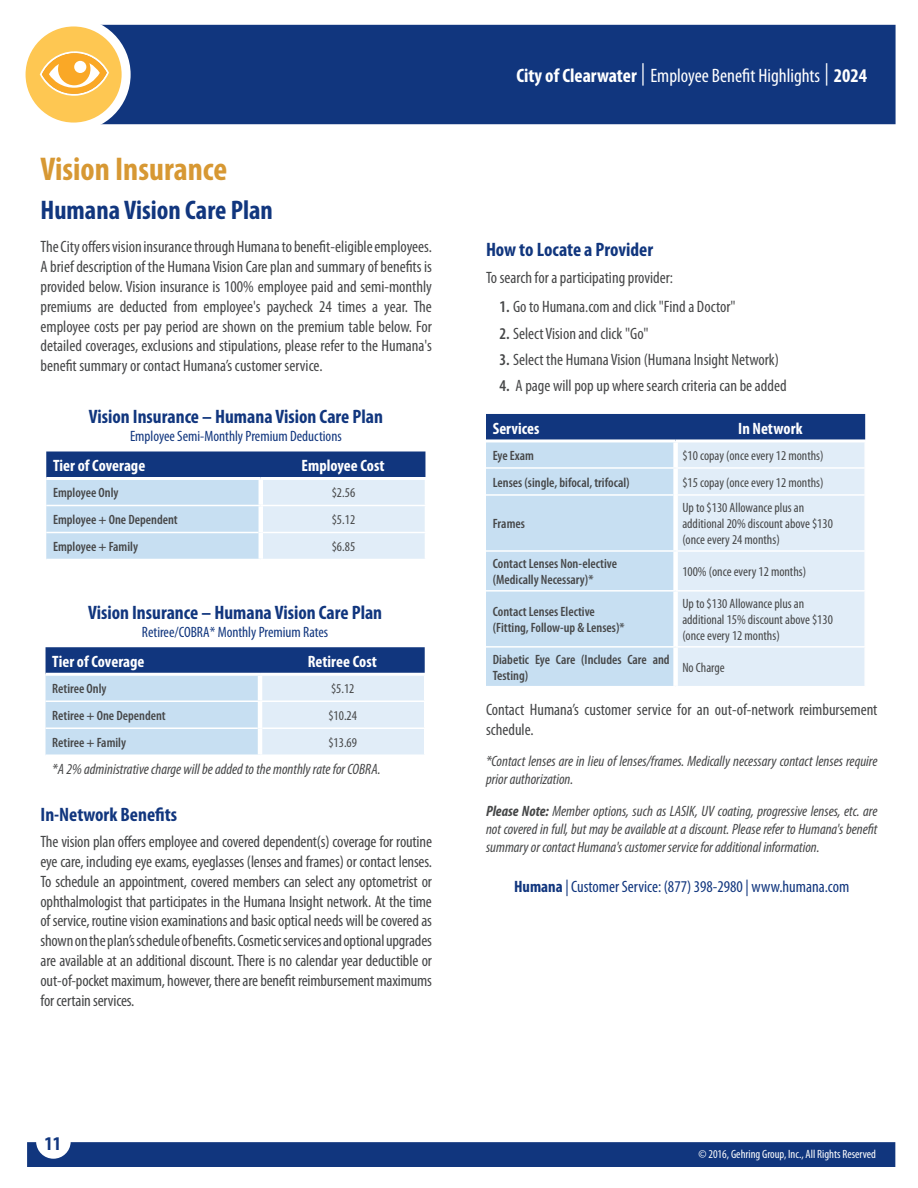
<style>
.page{position:relative;width:918px;height:1188px;background:#fff}
.page>*{position:absolute;margin:0;border:0;box-sizing:border-box;transform-origin:0 0}
.TOC_-_Insurance_Type_-_Header_V2{font:700 condensed 33px "Myriad Pro";color:#d79833}
.Body_-_Plan_Name{font:700 condensed 27px "Myriad Pro";color:#11367e}
.Rate_Table_-_Header{font:700 condensed 19.5px "Myriad Pro";color:#11367e}
.t1{font:condensed 19.5px "Myriad Pro";color:#fff}
.Body_-_Sub_Header{font:700 condensed 19.5px "Myriad Pro";color:#11367e}
.Body_-_Main{font:condensed 16.5px/19.8px "Myriad Pro";color:#464748;text-align:justify}
.Body_-_Intro{font:condensed 16.5px/19.8px "Myriad Pro";color:#464748;text-align:justify}
.Rate_Table_-_Interior_Header{font:700 condensed 16.5px "Myriad Pro";letter-spacing:.005em;color:#fff}
.Body_-_Carrier_Info{font:condensed 16.5px "Myriad Pro";color:#11367e}
.Body_-_Please_Note{font:italic condensed 15px/18px "Myriad Pro";color:#464748}
.Rate_Table_-_Sub_Heading{font:condensed 15px "Myriad Pro";color:#11367e}
.Table_2_-_Sub_Sub_Category{font:600 condensed 13.5px/16.2px "Myriad Pro";color:#464748}
.Table_2_-_Numbers{font:condensed 13.5px/16.2px "Myriad Pro";color:#464748}
.t2{font:condensed 12px "Myriad Pro";color:#fff}
.s1{font-weight:700}
.s2{font-size:22.35px}
.s3{font-weight:600}
</style>
<div class="page">
<div style="left:27px;top:1142px;width:868px;height:25px;background:#11367e"></div>
<div style="left:104px;top:25px;width:792px;height:99px;background:#11367e"></div>
<svg style="left:21px;top:22px;width:105px;height:105px;fill:#fec752"></svg>
<div style="left:17px;top:17px;width:114px;height:115px;border:9px solid #fff;border-radius:50%"></div>
<svg style="left:38px;top:49px;width:73px;height:49px"></svg>
<svg style="left:46px;top:452px;width:380px;height:107px;background:#a5bbd8"></svg>
<hr style="left:46px;top:477px;width:215px;height:3px;background:#fff">
<hr style="left:261px;top:477px;width:165px;height:3px;background:#fff">
<hr style="left:46px;top:505px;width:215px;height:1px;background:#fff">
<svg style="left:46px;top:647px;width:379px;height:107px;background:#a4bad7"></svg>
<hr style="left:46px;top:673px;width:214px;height:3px;background:#fff">
<hr style="left:260px;top:673px;width:165px;height:3px;background:#fff">
<hr style="left:46px;top:700px;width:214px;height:2px;background:#fff">
<div style="left:486px;top:414px;width:379px;height:25px;background:#11367e"></div>
<div style="left:486px;top:442px;width:187px;height:244px;background:#c7dff2"></div>
<div style="left:678px;top:442px;width:186px;height:244px;background:#e1edf8"></div>
<hr style="left:676px;top:467px;width:190px;height:2px;background:#fff">
<hr style="left:486px;top:494px;width:187px;height:2px;background:#fff">
<hr style="left:678px;top:494px;width:188px;height:2px;background:#fff">
<hr style="left:486px;top:550px;width:190px;height:2px;background:#fff">
<hr style="left:486px;top:590px;width:190px;height:2px;background:#fff">
<hr style="left:486px;top:646px;width:190px;height:2px;background:#fff">
<hr style="left:676px;top:550px;width:190px;height:2px;background:#fff">
<hr style="left:676px;top:590px;width:190px;height:2px;background:#fff">
<hr style="left:676px;top:646px;width:190px;height:2px;background:#fff">
<hr style="left:486px;top:467px;width:190px;height:2px;background:#fff">
<p class="TOC_-_Insurance_Type_-_Header_V2" style="left:40px;top:151px;width:188px">Vision Insurance</p>
<p class="Body_-_Plan_Name" style="left:40px;top:195px;width:234px">Humana Vision Care Plan</p>
<p class="Body_-_Intro" style="left:40px;top:237px;width:393px">The City offers vision insurance through Humana to benefit-eligible employees.<br>A brief description of the Humana Vision Care plan and summary of benefits is provided below. Vision insurance is 100% employee paid and semi-monthly premiums are deducted from employee's paycheck 24 times a year. The employee costs per pay period are shown on the premium table below. For detailed coverages, exclusions and stipulations, please refer to the Humana's benefit summary or contact Humana’s customer service.</p>
<p class="Rate_Table_-_Header" style="left:89px;top:406px;width:296px">Vision Insurance – Humana Vision Care Plan</p>
<p class="Rate_Table_-_Sub_Heading" style="left:130px;top:428px;width:213px">Employee Semi-Monthly Premium Deductions</p>
<p class="Rate_Table_-_Interior_Header" style="left:53px;top:457px;width:94px">Tier of Coverage</p>
<p class="Rate_Table_-_Interior_Header" style="left:302px;top:457px;width:85px">Employee Cost</p>
<p class="Table_2_-_Sub_Sub_Category" style="left:53px;top:485px;width:67px">Employee Only</p>
<p class="Table_2_-_Numbers" style="left:332px;top:485px;width:25px">$2.56</p>
<p class="Table_2_-_Sub_Sub_Category" style="left:53px;top:512px;width:126px">Employee + One Dependent</p>
<p class="Table_2_-_Numbers" style="left:332px;top:512px;width:25px">$5.12</p>
<p class="Table_2_-_Sub_Sub_Category" style="left:53px;top:539px;width:87px">Employee + Family</p>
<p class="Table_2_-_Numbers" style="left:332px;top:539px;width:25px">$6.85</p>
<p class="Rate_Table_-_Header" style="left:88px;top:601px;width:296px">Vision Insurance – Humana Vision Care Plan</p>
<p class="Rate_Table_-_Sub_Heading" style="left:142px;top:623px;width:188px">Retiree/COBRA* Monthly Premium Rates</p>
<p class="Rate_Table_-_Interior_Header" style="left:52px;top:652px;width:94px">Tier of Coverage</p>
<p class="Rate_Table_-_Interior_Header" style="left:308px;top:652px;width:71px">Retiree Cost</p>
<p class="Table_2_-_Sub_Sub_Category" style="left:52px;top:680px;width:56px">Retiree Only</p>
<p class="Table_2_-_Numbers" style="left:331px;top:681px;width:25px">$5.12</p>
<p class="Table_2_-_Sub_Sub_Category" style="left:52px;top:707px;width:115px">Retiree + One Dependent</p>
<p class="Table_2_-_Numbers" style="left:328px;top:708px;width:30px">$10.24</p>
<p class="Table_2_-_Sub_Sub_Category" style="left:52px;top:734px;width:75px">Retiree + Family</p>
<p class="Table_2_-_Numbers" style="left:328px;top:735px;width:30px">$13.69</p>
<p class="Body_-_Please_Note" style="left:52px;top:761px;width:330px">*A 2% administrative charge will be added to the monthly rate for COBRA.</p>
<p class="Body_-_Sub_Header" style="left:40px;top:803px;width:138px">In-Network Benefits</p>
<p class="Body_-_Main" style="left:40px;top:832px;width:393px">The vision plan offers employee and covered dependent(s) coverage for routine eye care, including eye exams, eyeglasses (lenses and frames) or contact lenses.<br>To schedule an appointment, covered members can select any optometrist or ophthalmologist that participates in the Humana Insight network. At the time of service, routine vision examinations and basic optical needs will be covered as shown on the plan’s schedule of benefits. Cosmetic services and optional upgrades are available at an additional discount. There is no calendar year deductible or out-of-pocket maximum, however, there are benefit reimbursement maximums for certain services.</p>
<p class="Rate_Table_-_Header" style="left:45px;top:1133px;width:18px">11</p>
<p class="t1" style="left:516px;top:65px;width:352px"><span class="s1">City of Clearwater</span> <span class="s2">|</span> Employee Benefit Highlights <span class="s2">|</span> <span class="s1">2024</span></p>
<p class="Body_-_Sub_Header" style="left:486px;top:239px;width:169px">How to Locate a Provider</p>
<p class="Body_-_Main" style="left:486px;top:268px;width:189px">To search for a participating provider:</p>
<p class="Body_-_Main" style="left:500px;top:297px;width:238px"><span class="s3">1.</span> Go to Humana.com and click "Find a Doctor"</p>
<p class="Body_-_Main" style="left:500px;top:324px;width:150px"><span class="s3">2.</span> Select Vision and click "Go"</p>
<p class="Body_-_Main" style="left:500px;top:350px;width:281px"><span class="s3">3.</span> Select the Humana Vision (Humana Insight Network)</p>
<p class="Body_-_Main" style="left:500px;top:376px;width:289px"><span class="s3">4.</span> A page will pop up where search criteria can be added</p>
<p class="Rate_Table_-_Interior_Header" style="left:493px;top:419px;width:48px">Services</p>
<p class="Rate_Table_-_Interior_Header" style="left:738px;top:419px;width:66px">In Network</p>
<p class="Table_2_-_Sub_Sub_Category" style="left:493px;top:447px;width:43px">Eye Exam</p>
<p class="Table_2_-_Numbers" style="left:682px;top:447px;width:143px">$10 copay (once every 12 months)</p>
<p class="Table_2_-_Sub_Sub_Category" style="left:493px;top:474px;width:138px">Lenses (single, bifocal, trifocal)</p>
<p class="Table_2_-_Numbers" style="left:682px;top:474px;width:143px">$15 copay (once every 12 months)</p>
<p class="Table_2_-_Sub_Sub_Category" style="left:493px;top:516px;width:34px">Frames</p>
<p class="Table_2_-_Numbers" style="left:682px;top:500px;width:152px">Up to $130 Allowance plus an additional 20% discount above $130 (once every 24 months)</p>
<p class="Table_2_-_Sub_Sub_Category" style="left:493px;top:556px;width:126px">Contact Lenses Non-elective</p>
<p class="Table_2_-_Sub_Sub_Category" style="left:493px;top:572px;width:102px">(Medically Necessary)*</p>
<p class="Table_2_-_Sub_Sub_Category" style="left:493px;top:603px;width:104px">Contact Lenses Elective</p>
<p class="Table_2_-_Sub_Sub_Category" style="left:493px;top:620px;width:133px">(Fitting, Follow-up &amp; Lenses)*</p>
<p class="Table_2_-_Numbers" style="left:682px;top:564px;width:125px">100% (once every 12 months)</p>
<p class="Table_2_-_Numbers" style="left:682px;top:595px;width:152px">Up to $130 Allowance plus an additional 15% discount above $130 (once every 12 months)</p>
<p class="Table_2_-_Sub_Sub_Category" style="left:493px;top:651px;width:178px">Diabetic Eye Care (Includes Care and<br>Testing)</p>
<p class="Table_2_-_Numbers" style="left:682px;top:660px;width:44px">No Charge</p>
<p class="Body_-_Main" style="left:486px;top:700px;width:393px">Contact Humana’s customer service for an out-of-network reimbursement schedule.</p>
<p class="Body_-_Please_Note" style="left:486px;top:752px;width:393px">*Contact lenses are in lieu of lenses/frames. Medically necessary contact lenses require prior authorization.</p>
<p class="Body_-_Please_Note" style="left:486px;top:802px;width:393px;text-align:justify"><span class="s1">Please Note:</span> Member options, such as LASIK, UV coating, progressive lenses, etc. are not covered in full, but may be available at a discount. Please refer to Humana's benefit summary or contact Humana's customer service for additional information.</p>
<p class="Body_-_Carrier_Info" style="left:514px;top:877px;width:337px"><span class="s1">Humana</span> | Customer Service: (877) 398-2980 | www.humana.com</p>
<p class="t2" style="left:698px;top:1148px;width:179px">© 2016, Gehring Group, Inc., All Rights Reserved</p>
</div>
